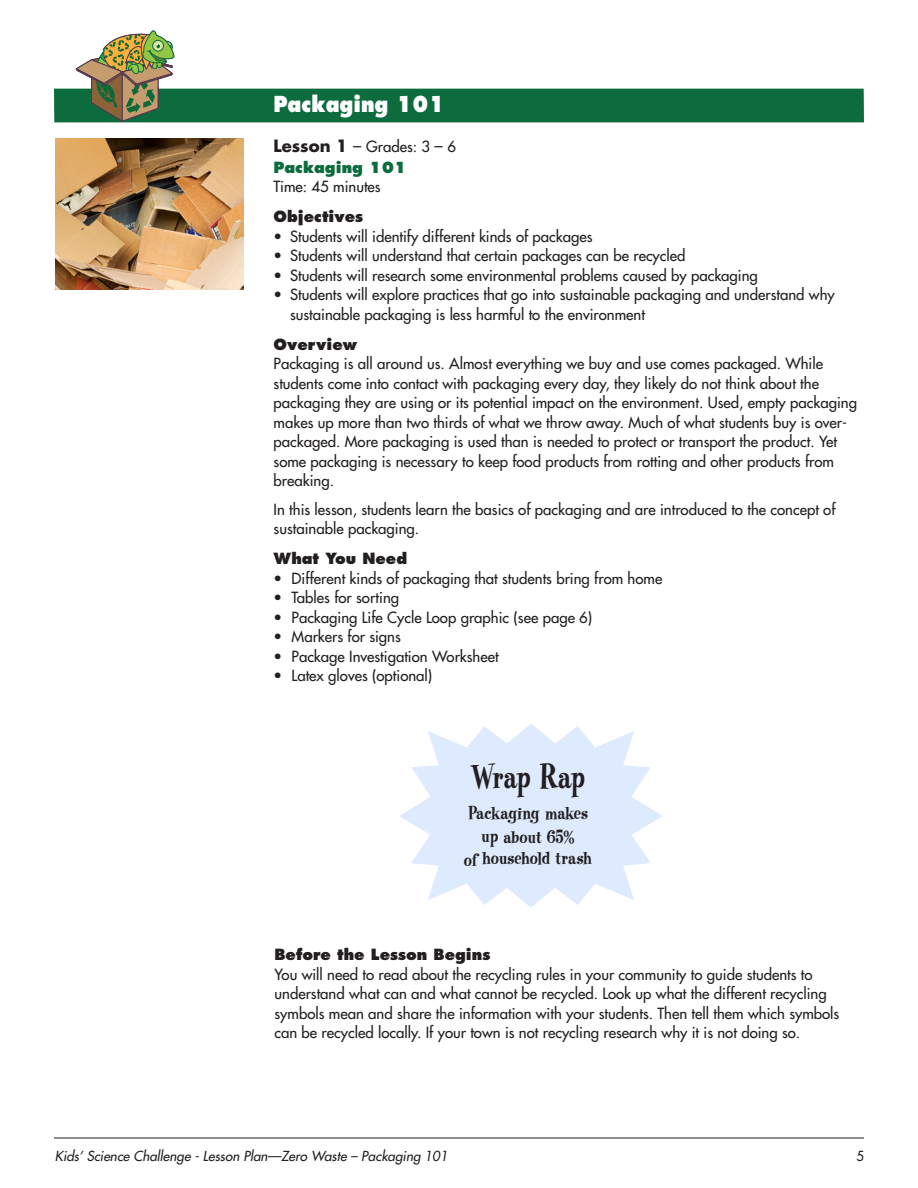
<style>
.page{position:relative;width:918px;height:1188px;background:#fff}
.page>*{position:absolute;margin:0;border:0;box-sizing:border-box;transform-origin:0 0}
.t1{font:36px "Heatwave";letter-spacing:-.03em;color:#231f20;scale:.9 1}
.t2{font:800 21.45px "Futura";color:#fff;scale:.9 1}
.t3{font:19.5px "Heatwave";color:#231f20}
.t4{font:19.5px "Heatwave";letter-spacing:-.02em;color:#231f20}
.List_Paragraph{font:15px/19.5px "Futura";color:#231f20}
.t5{font:800 15px "Futura";color:#231f20}
.t6{font:800 15px "Futura";color:#0d6c3e}
.t7{font:italic 13.5px "Futura";color:#231f20}
.t8{font:13.5px "Futura";color:#231f20;scale:.95 1}
.s1{font-weight:700;font-size:16.5px}
.s2{font-size:16.5px}
</style>
<div class="page">
<div style="left:54px;top:89px;width:810px;height:33px;background:#0d6c3e"></div>
<svg style="left:76px;top:30px;width:100px;height:92px"></svg>
<img style="left:56px;top:139px;width:187px;height:151px">
<hr style="left:54px;top:1138px;width:810px;height:1px;background:#231f20">
<p class="t2" style="left:274px;top:91px;width:192px">Packaging 101</p>
<p class="List_Paragraph" style="left:274px;top:137px;width:184px"><span class="s1">Lesson 1</span> <span class="s2">–</span> Grades: 3 <span class="s2">–</span> 6</p>
<p class="t6" style="left:274px;top:158px;width:135px">Packaging 101</p>
<p class="List_Paragraph" style="left:274px;top:177px;width:109px">Time: 45 minutes</p>
<p class="t5" style="left:274px;top:208px;width:91px">Objectives</p>
<p class="List_Paragraph" style="left:274px;top:227px;width:320px">• Students will identify different kinds of packages</p>
<p class="List_Paragraph" style="left:274px;top:246px;width:413px">• Students will understand that certain packages can be recycled</p>
<p class="List_Paragraph" style="left:274px;top:266px;width:486px">• Students will research some environmental problems caused by packaging</p>
<p class="List_Paragraph" style="left:290px;top:285px;width:546px;text-indent:-16px">• Students will explore practices that go into sustainable packaging and understand why sustainable packaging is less harmful to the environment</p>
<p class="t5" style="left:274px;top:335px;width:85px">Overview</p>
<p class="List_Paragraph" style="left:274px;top:354px;width:585px">Packaging is all around us. Almost everything we buy and use comes packaged. While students come into contact with packaging every day, they likely do not think about the packaging they are using or its potential impact on the environment. Used, empty packaging makes up more than two thirds of what we throw away. Much of what students buy is over&shy;packaged. More packaging is used than is needed to protect or transport the product. Yet some packaging is necessary to keep food products from rotting and other products from breaking.</p>
<p class="List_Paragraph" style="left:274px;top:500px;width:563px">In this lesson, students learn the basics of packaging and are introduced to the concept of sustainable packaging.</p>
<p class="t5" style="left:274px;top:550px;width:135px">What You Need</p>
<p class="List_Paragraph" style="left:274px;top:569px;width:390px">• Different kinds of packaging that students bring from home</p>
<p class="List_Paragraph" style="left:274px;top:588px;width:127px">• Tables for sorting</p>
<p class="List_Paragraph" style="left:274px;top:608px;width:320px">• Packaging Life Cycle Loop graphic (see page 6)</p>
<p class="List_Paragraph" style="left:274px;top:627px;width:129px">• Markers for signs</p>
<p class="List_Paragraph" style="left:274px;top:647px;width:227px">• Package Investigation Worksheet</p>
<p class="List_Paragraph" style="left:274px;top:666px;width:160px">• Latex gloves (optional)</p>
<p class="t1" style="left:471px;top:755px;width:128px">Wrap Rap</p>
<p class="t3" style="left:482px;top:826px;width:95px">up about 65%</p>
<p class="t4" style="left:464px;top:847px;width:130px">of household trash</p>
<p class="t3" style="left:468px;top:802px;width:121px">Packaging makes</p>
<p class="t5" style="left:274px;top:946px;width:217px">Before the Lesson Begins</p>
<p class="List_Paragraph" style="left:274px;top:965px;width:566px">You will need to read about the recycling rules in your community to guide students to understand what can and what cannot be recycled. Look up what the different recycling symbols mean and share the information with your students. Then tell them which symbols can be recycled locally. If your town is not recycling research why it is not doing so.</p>
<p class="t7" style="left:55px;top:1147px;width:394px">Kids’ Science Challenge - Lesson Plan—Zero Waste – Packaging 101</p>
<p class="t8" style="left:857px;top:1147px;width:9px">5</p>
</div>
